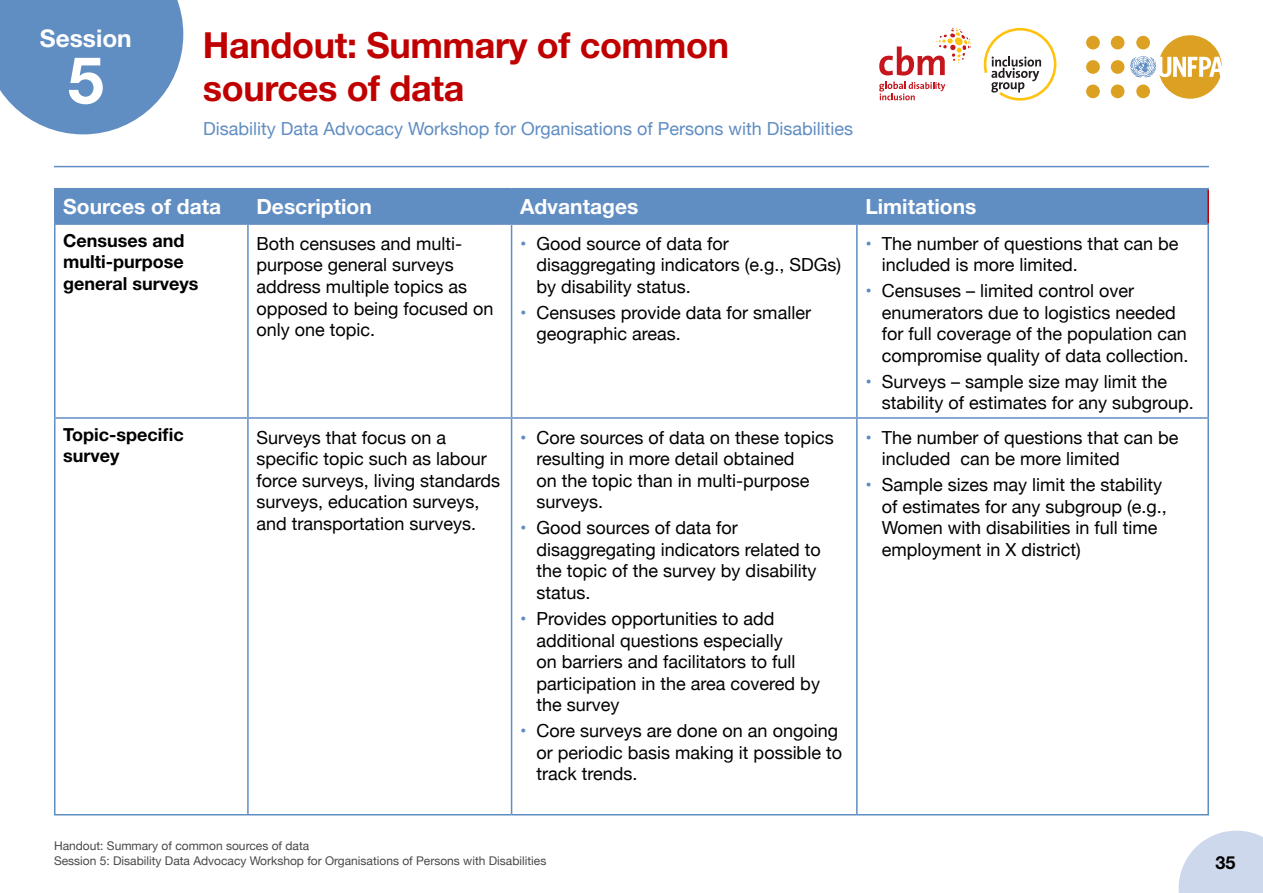
<style>
.page{position:relative;width:1263px;height:893px;background:#fff}
.page>*{position:absolute;margin:0;border:0;box-sizing:border-box;transform-origin:0 0}
.t1{font:700 65.1px "Helvetica Neue";color:#fff}
.t2{font:700 36px/43.2px "Helvetica Neue";letter-spacing:-.01em;color:#c00000}
.t3{font:700 24.45px "Helvetica Neue";color:#fff}
.t4{font:700 21px "Helvetica Neue";color:#fff}
.Bodycopy{font:18px/21.6px "Helvetica Neue";color:#000}
.t5{font:18px "Helvetica Neue";color:#608dc2}
.t6{font:700 18px/21.6px "Helvetica Neue";color:#000}
.t7{font:12px/14.4px "Helvetica Neue";color:#484848}
.s1{color:#608dc2}
</style>
<div class="page">
<svg style="left:1179px;top:831px;width:84px;height:62px;background:#d4ddee"></svg>
<div style="left:56px;top:189px;width:1151px;height:34px;background:#608dc2"></div>
<hr style="left:54px;top:223px;width:194px;height:2px;background:#608dc2">
<hr style="left:54px;top:225px;width:2px;height:192px;background:#608dc2">
<hr style="left:248px;top:223px;width:264px;height:2px;background:#608dc2">
<hr style="left:247px;top:225px;width:2px;height:192px;background:#608dc2">
<hr style="left:512px;top:223px;width:345px;height:2px;background:#608dc2">
<hr style="left:511px;top:225px;width:1px;height:192px;background:#608dc2">
<hr style="left:857px;top:223px;width:352px;height:2px;background:#608dc2">
<hr style="left:856px;top:225px;width:2px;height:192px;background:#608dc2">
<hr style="left:1207px;top:225px;width:2px;height:192px;background:#608dc2">
<hr style="left:54px;top:417px;width:194px;height:2px;background:#608dc2">
<hr style="left:54px;top:419px;width:2px;height:395px;background:#608dc2">
<hr style="left:248px;top:417px;width:264px;height:2px;background:#608dc2">
<hr style="left:247px;top:419px;width:2px;height:395px;background:#608dc2">
<hr style="left:512px;top:417px;width:345px;height:2px;background:#608dc2">
<hr style="left:511px;top:419px;width:1px;height:395px;background:#608dc2">
<hr style="left:857px;top:417px;width:352px;height:2px;background:#608dc2">
<hr style="left:856px;top:419px;width:2px;height:395px;background:#608dc2">
<hr style="left:1207px;top:419px;width:2px;height:395px;background:#608dc2">
<hr style="left:54px;top:188px;width:194px;height:1px;background:#608dc2">
<hr style="left:54px;top:189px;width:2px;height:34px;background:#608dc2">
<hr style="left:247px;top:189px;width:2px;height:34px;background:#608dc2">
<hr style="left:54px;top:814px;width:194px;height:1px;background:#608dc2">
<hr style="left:1207px;top:189px;width:2px;height:34px;background:#c00000">
<hr style="left:248px;top:188px;width:264px;height:1px;background:#608dc2">
<hr style="left:512px;top:188px;width:345px;height:1px;background:#608dc2">
<hr style="left:511px;top:189px;width:1px;height:34px;background:#608dc2">
<hr style="left:857px;top:188px;width:352px;height:1px;background:#608dc2">
<hr style="left:856px;top:189px;width:2px;height:34px;background:#608dc2">
<hr style="left:248px;top:814px;width:264px;height:1px;background:#608dc2">
<hr style="left:512px;top:814px;width:345px;height:1px;background:#608dc2">
<hr style="left:857px;top:814px;width:352px;height:1px;background:#608dc2">
<hr style="left:54px;top:166px;width:1155px;height:1px;background:#608dc2">
<svg style="left:0;top:0;width:183px;height:134px;background:#749bc9"></svg>
<div style="left:1111px;top:60px;width:13px;height:14px;background:#dca022;border-radius:50%"></div>
<div style="left:1111px;top:85px;width:13px;height:13px;background:#dca022;border-radius:50%"></div>
<div style="left:1111px;top:36px;width:13px;height:13px;background:#dca022;border-radius:50%"></div>
<div style="left:1086px;top:60px;width:14px;height:14px;background:#dca022;border-radius:50%"></div>
<div style="left:1086px;top:85px;width:14px;height:13px;background:#dca022;border-radius:50%"></div>
<div style="left:1086px;top:36px;width:14px;height:13px;background:#dca022;border-radius:50%"></div>
<svg style="left:1130px;top:35px;width:92px;height:64px"></svg>
<svg style="left:984px;top:28px;width:72px;height:73px"></svg>
<svg style="left:879px;top:28px;width:92px;height:72px"></svg>
<h2 class="t3" style="left:40px;top:23px;width:93px">Session</h2>
<h2 class="t1" style="left:68px;top:40px;width:38px">5</h2>
<h3 class="t2" style="left:203px;top:23px;width:528px">Handout: Summary of common sources of data</h3>
<p class="t5" style="left:203px;top:115px;width:651px">Disability Data Advocacy Workshop for Organisations of Persons with Disabilities</p>
<p class="t4" style="left:63px;top:193px;width:159px">Sources of data</p>
<p class="t4" style="left:256px;top:193px;width:117px">Description</p>
<p class="t4" style="left:520px;top:193px;width:120px">Advantages</p>
<p class="t4" style="left:865px;top:193px;width:113px">Limitations</p>
<p class="t6" style="left:63px;top:229px;width:137px">Censuses and multi-purpose general surveys</p>
<p class="Bodycopy" style="left:256px;top:234px;width:239px">Both censuses and multi&shy;purpose general surveys address multiple topics as opposed to being focused on only one topic.</p>
<p class="Bodycopy" style="left:537px;top:234px;width:306px;text-indent:-16px"><span class="s1">•</span> Good source of data for disaggregating indicators (e.g., SDGs) by disability status.</p>
<p class="Bodycopy" style="left:882px;top:234px;width:298px;text-indent:-17px"><span class="s1">•</span> The number of questions that can be included is more limited.</p>
<p class="Bodycopy" style="left:882px;top:281px;width:308px;text-indent:-17px"><span class="s1">•</span> Censuses – limited control over enumerators due to logistics needed for full coverage of the population can compromise quality of data collection.</p>
<p class="Bodycopy" style="left:882px;top:372px;width:314px;text-indent:-17px"><span class="s1">•</span> Surveys – sample size may limit the stability of estimates for any subgroup.</p>
<p class="Bodycopy" style="left:537px;top:303px;width:276px;text-indent:-17px"><span class="s1">•</span> Censuses provide data for smaller geographic areas.</p>
<p class="t6" style="left:63px;top:423px;width:122px">Topic-specific survey</p>
<p class="Bodycopy" style="left:256px;top:427px;width:245px">Surveys that focus on a specific topic such as labour force surveys, living standards surveys, education surveys, and transportation surveys.</p>
<p class="Bodycopy" style="left:537px;top:427px;width:299px;text-indent:-16px"><span class="s1">•</span> Core sources of data on these topics resulting in more detail obtained<br>on the topic than in multi-purpose surveys.</p>
<p class="Bodycopy" style="left:537px;top:518px;width:286px;text-indent:-17px"><span class="s1">•</span> Good sources of data for disaggregating indicators related to the topic of the survey by disability status.</p>
<p class="Bodycopy" style="left:537px;top:609px;width:285px;text-indent:-17px"><span class="s1">•</span> Provides opportunities to add additional questions especially<br>on barriers and facilitators to full participation in the area covered by the survey</p>
<p class="Bodycopy" style="left:537px;top:721px;width:307px;text-indent:-17px"><span class="s1">•</span> Core surveys are done on an ongoing or periodic basis making it possible to track trends.</p>
<p class="Bodycopy" style="left:882px;top:427px;width:298px;text-indent:-17px"><span class="s1">•</span> The number of questions that can be included can be more limited</p>
<p class="Bodycopy" style="left:882px;top:475px;width:287px;text-indent:-17px"><span class="s1">•</span> Sample sizes may limit the stability of estimates for any subgroup (e.g., Women with disabilities in full time employment in X district)</p>
<p class="t7" style="left:54px;top:840px;width:494px">Handout: Summary of common sources of data<br>Session 5: Disability Data Advocacy Workshop for Organisations of Persons with Disabilities</p>
<p class="t6" style="left:1215px;top:851px;width:22px">35</p>
</div>
